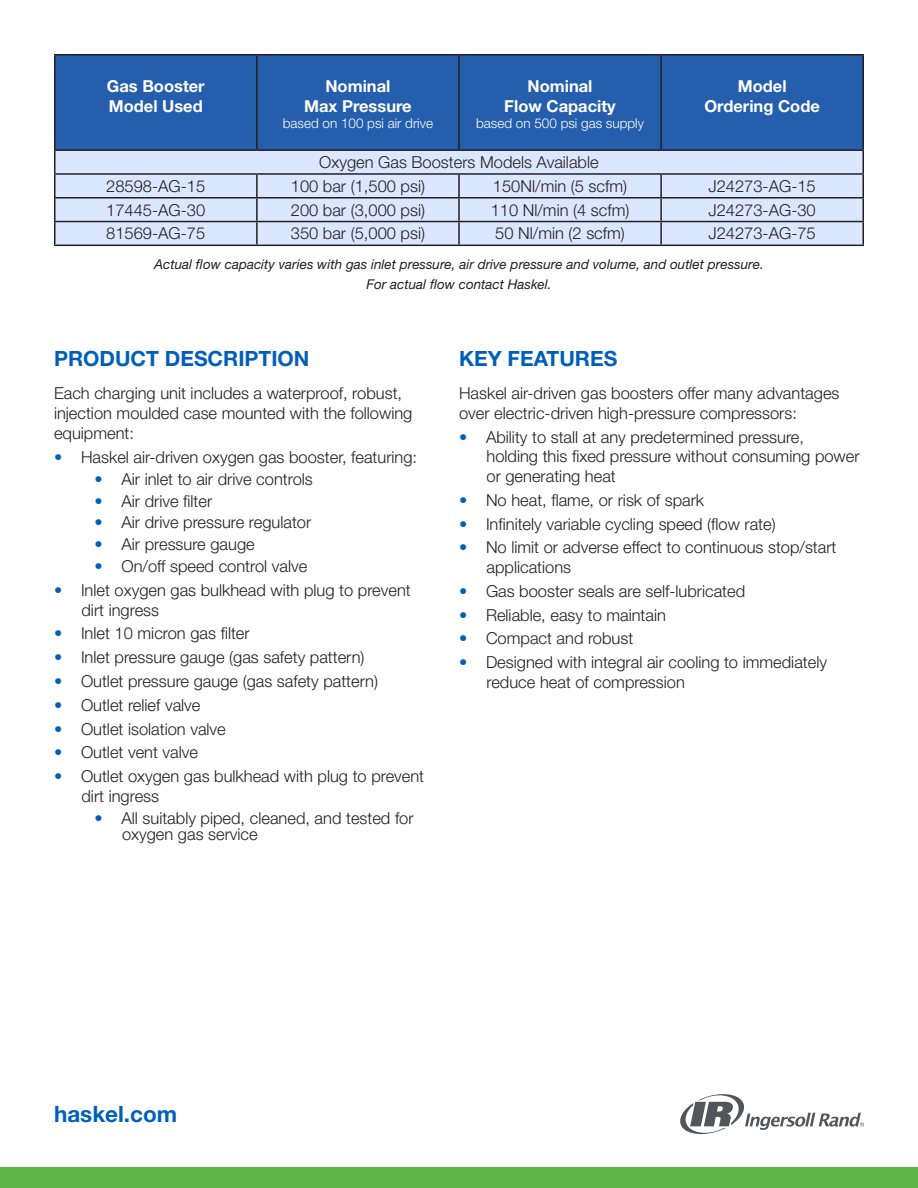
<style>
.page{position:relative;width:918px;height:1188px;background:#fff}
.page>*{position:absolute;margin:0;border:0;box-sizing:border-box;transform-origin:0 0}
.Subhead{font:700 22.5px "Helvetica Neue LT Std";color:#005fb9}
.Subhead-2{font:700 21px "Helvetica Neue LT Std";color:#005fb9}
.Body{font:300 16.5px/19.5px "Helvetica Neue LT Std";color:#231f20}
.Body-2{font:700 16.5px/19.8px "Helvetica Neue LT Std";color:#fff;text-align:center}
.Body-3{font:italic 13.5px/19.8px "Helvetica Neue LT Std";color:#231f20;text-align:center}
.Body-4{font:300 13.5px "Helvetica Neue LT Std";color:#fff}
.s1{color:#005fb9}
</style>
<div class="page">
<div style="left:0;top:1167px;width:918px;height:21px;background:#60b346"></div>
<svg style="left:680px;top:1094px;width:184px;height:40px"></svg>
<div style="left:56px;top:56px;width:806px;height:93px;background:#245eac"></div>
<div style="left:56px;top:151px;width:806px;height:94px;background:#dbe6ff"></div>
<hr style="left:54px;top:54px;width:203px;height:2px;background:#231f20">
<hr style="left:54px;top:55px;width:2px;height:94px;background:#231f20">
<hr style="left:257px;top:54px;width:202px;height:2px;background:#231f20">
<hr style="left:256px;top:55px;width:2px;height:94px;background:#231f20">
<hr style="left:459px;top:54px;width:202px;height:2px;background:#231f20">
<hr style="left:458px;top:55px;width:2px;height:94px;background:#231f20">
<hr style="left:661px;top:54px;width:203px;height:2px;background:#231f20">
<hr style="left:660px;top:55px;width:2px;height:94px;background:#231f20">
<hr style="left:862px;top:55px;width:2px;height:94px;background:#231f20">
<hr style="left:54px;top:149px;width:203px;height:2px;background:#231f20">
<hr style="left:54px;top:151px;width:2px;height:22px;background:#231f20">
<hr style="left:257px;top:149px;width:202px;height:2px;background:#231f20">
<hr style="left:459px;top:149px;width:202px;height:2px;background:#231f20">
<hr style="left:661px;top:149px;width:203px;height:2px;background:#231f20">
<hr style="left:862px;top:151px;width:2px;height:22px;background:#231f20">
<hr style="left:54px;top:173px;width:203px;height:2px;background:#231f20">
<hr style="left:54px;top:175px;width:2px;height:22px;background:#231f20">
<hr style="left:257px;top:173px;width:202px;height:2px;background:#231f20">
<hr style="left:256px;top:175px;width:2px;height:22px;background:#231f20">
<hr style="left:459px;top:173px;width:202px;height:2px;background:#231f20">
<hr style="left:458px;top:175px;width:2px;height:22px;background:#231f20">
<hr style="left:661px;top:173px;width:203px;height:2px;background:#231f20">
<hr style="left:660px;top:175px;width:2px;height:22px;background:#231f20">
<hr style="left:862px;top:175px;width:2px;height:22px;background:#231f20">
<hr style="left:54px;top:197px;width:203px;height:2px;background:#231f20">
<hr style="left:54px;top:199px;width:2px;height:22px;background:#231f20">
<hr style="left:257px;top:197px;width:202px;height:2px;background:#231f20">
<hr style="left:256px;top:199px;width:2px;height:22px;background:#231f20">
<hr style="left:459px;top:197px;width:202px;height:2px;background:#231f20">
<hr style="left:458px;top:199px;width:2px;height:22px;background:#231f20">
<hr style="left:661px;top:197px;width:203px;height:2px;background:#231f20">
<hr style="left:660px;top:199px;width:2px;height:22px;background:#231f20">
<hr style="left:862px;top:199px;width:2px;height:22px;background:#231f20">
<hr style="left:54px;top:221px;width:203px;height:1px;background:#231f20">
<hr style="left:54px;top:222px;width:2px;height:23px;background:#231f20">
<hr style="left:257px;top:221px;width:202px;height:1px;background:#231f20">
<hr style="left:256px;top:222px;width:2px;height:23px;background:#231f20">
<hr style="left:459px;top:221px;width:202px;height:1px;background:#231f20">
<hr style="left:458px;top:222px;width:2px;height:23px;background:#231f20">
<hr style="left:661px;top:221px;width:203px;height:1px;background:#231f20">
<hr style="left:660px;top:222px;width:2px;height:23px;background:#231f20">
<hr style="left:862px;top:222px;width:2px;height:23px;background:#231f20">
<hr style="left:54px;top:245px;width:203px;height:1px;background:#231f20">
<hr style="left:257px;top:245px;width:202px;height:1px;background:#231f20">
<hr style="left:459px;top:245px;width:202px;height:1px;background:#231f20">
<hr style="left:661px;top:245px;width:203px;height:1px;background:#231f20">
<p class="Body-2" style="left:107px;top:76px;width:99px;text-align:left">Gas Booster<br>Model Used</p>
<p class="Body-2" style="left:304px;top:76px;width:109px">Nominal<br>Max Pressure</p>
<p class="Body-4" style="left:283px;top:115px;width:152px">based on 100 psi air drive</p>
<p class="Body-2" style="left:504px;top:76px;width:113px">Nominal<br>Flow Capacity</p>
<p class="Body-4" style="left:476px;top:115px;width:169px">based on 500 psi gas supply</p>
<p class="Body" style="left:319px;top:152px;width:281px">Oxygen Gas Boosters Models Available</p>
<p class="Body-2" style="left:704px;top:76px;width:117px">Model<br>Ordering Code</p>
<p class="Body" style="left:106px;top:176px;width:101px">28598-AG-15</p>
<p class="Body" style="left:291px;top:176px;width:136px">100 bar (1,500 psi)</p>
<p class="Body" style="left:493px;top:176px;width:136px">150Nl/min (5 scfm)</p>
<p class="Body" style="left:709px;top:176px;width:109px">J24273-AG-15</p>
<p class="Body" style="left:106px;top:200px;width:101px">17445-AG-30</p>
<p class="Body" style="left:291px;top:200px;width:136px">200 bar (3,000 psi)</p>
<p class="Body" style="left:491px;top:200px;width:140px">110 Nl/min (4 scfm)</p>
<p class="Body" style="left:709px;top:200px;width:109px">J24273-AG-30</p>
<p class="Body" style="left:106px;top:223px;width:101px">81569-AG-75</p>
<p class="Body" style="left:291px;top:223px;width:136px">350 bar (5,000 psi)</p>
<p class="Body" style="left:495px;top:223px;width:131px">50 Nl/min (2 scfm)</p>
<p class="Body" style="left:709px;top:223px;width:109px">J24273-AG-75</p>
<p class="Body-3" style="left:154px;top:254px;width:611px">Actual flow capacity varies with gas inlet pressure, air drive pressure and volume, and outlet pressure.<br>For actual flow contact Haskel.</p>
<p class="Subhead-2" style="left:54px;top:346px;width:257px">PRODUCT DESCRIPTION</p>
<p class="Body" style="left:54px;top:383px;width:360px">Each charging unit includes a waterproof, robust, injection moulded case mounted with the following equipment:</p>
<p class="Body" style="left:54px;top:447px;width:365px"><span class="s1">•</span> Haskel air-driven oxygen gas booster, featuring:</p>
<p class="Body" style="left:94px;top:469px;width:220px"><span class="s1">•</span> Air inlet to air drive controls</p>
<p class="Body" style="left:94px;top:491px;width:119px"><span class="s1">•</span> Air drive filter</p>
<p class="Body" style="left:94px;top:512px;width:218px"><span class="s1">•</span> Air drive pressure regulator</p>
<p class="Body" style="left:94px;top:534px;width:162px"><span class="s1">•</span> Air pressure gauge</p>
<p class="Body" style="left:94px;top:556px;width:214px"><span class="s1">•</span> On/off speed control valve</p>
<p class="Body" style="left:82px;top:580px;width:331px;text-indent:-28px"><span class="s1">•</span> Inlet oxygen gas bulkhead with plug to prevent dirt ingress</p>
<p class="Body" style="left:54px;top:623px;width:197px"><span class="s1">•</span> Inlet 10 micron gas filter</p>
<p class="Body" style="left:54px;top:647px;width:312px"><span class="s1">•</span> Inlet pressure gauge (gas safety pattern)</p>
<p class="Body" style="left:54px;top:671px;width:326px"><span class="s1">•</span> Outlet pressure gauge (gas safety pattern)</p>
<p class="Body" style="left:54px;top:695px;width:148px"><span class="s1">•</span> Outlet relief valve</p>
<p class="Body" style="left:54px;top:719px;width:173px"><span class="s1">•</span> Outlet isolation valve</p>
<p class="Body" style="left:54px;top:742px;width:146px"><span class="s1">•</span> Outlet vent valve</p>
<p class="Body" style="left:82px;top:766px;width:344px;text-indent:-28px"><span class="s1">•</span> Outlet oxygen gas bulkhead with plug to prevent dirt ingress</p>
<p class="Body" style="left:122px;top:809px;width:293px;line-height:16.5px;text-indent:-28px"><span class="s1">•</span> All suitably piped, cleaned, and tested for oxygen gas service</p>
<p class="Subhead-2" style="left:459px;top:346px;width:160px">KEY FEATURES</p>
<p class="Body" style="left:459px;top:383px;width:382px">Haskel air-driven gas boosters offer many advantages over electric-driven high-pressure compressors:</p>
<p class="Body" style="left:487px;top:427px;width:375px;text-indent:-28px"><span class="s1">•</span> Ability to stall at any predetermined pressure, holding this fixed pressure without consuming power or generating heat</p>
<p class="Body" style="left:459px;top:490px;width:247px"><span class="s1">•</span> No heat, flame, or risk of spark</p>
<p class="Body" style="left:459px;top:514px;width:318px"><span class="s1">•</span> Infinitely variable cycling speed (flow rate)</p>
<p class="Body" style="left:487px;top:537px;width:352px;text-indent:-28px"><span class="s1">•</span> No limit or adverse effect to continuous stop/start applications</p>
<p class="Body" style="left:459px;top:581px;width:288px"><span class="s1">•</span> Gas booster seals are self-lubricated</p>
<p class="Body" style="left:459px;top:605px;width:209px"><span class="s1">•</span> Reliable, easy to maintain</p>
<p class="Body" style="left:459px;top:628px;width:176px"><span class="s1">•</span> Compact and robust</p>
<p class="Body" style="left:487px;top:652px;width:342px;text-indent:-28px"><span class="s1">•</span> Designed with integral air cooling to immediately reduce heat of compression</p>
<p class="Subhead" style="left:54px;top:1100px;width:125px">haskel.com</p>
</div>
